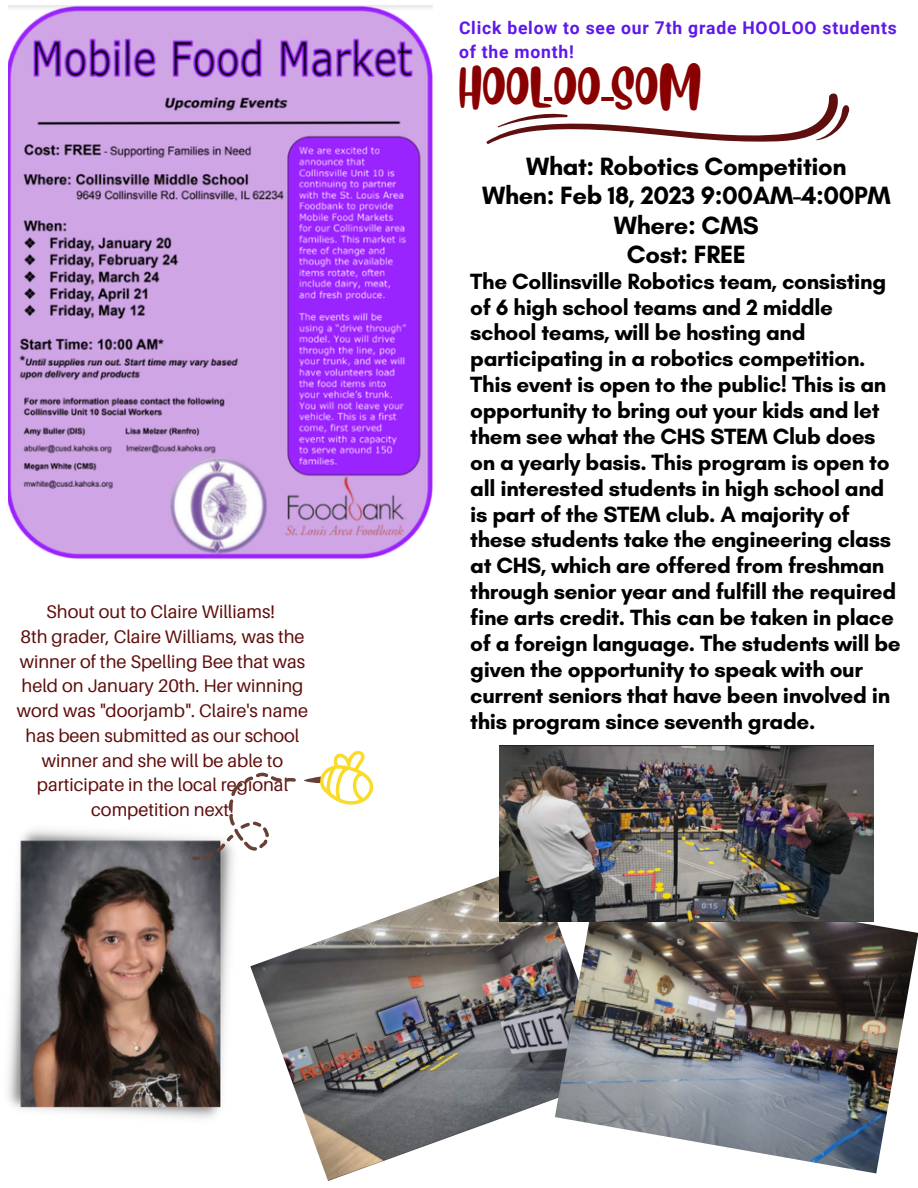
<style>
.page{position:relative;width:918px;height:1188px;background:#fff}
.page>*{position:absolute;margin:0;border:0;box-sizing:border-box;transform-origin:0 0}
.t1{font:42.45px "Blueberry";color:#890000}
.t2{font:700 25.5px/29.2px "Glacial Indifference";letter-spacing:-.015em;color:#000;text-align:center}
.t3{font:700 22.5px/25.8px "Glacial Indifference";letter-spacing:-.015em;color:#000}
.t4{font:18.3px/24.8px "Aileron";color:#5f0f0d;text-align:center}
.t5{font:700 17.55px/23.7px "Roboto";letter-spacing:.045em;color:#5e17eb}
</style>
<div class="page">
<img style="left:8px;top:6px;width:424px;height:552px">
<img style="left:8px;top:829px;width:224px;height:290px">
<svg style="left:191px;top:750px;width:183px;height:141px"></svg>
<img style="left:250px;top:863px;width:305px;height:318px">
<img style="left:555px;top:877px;width:363px;height:296px">
<img style="left:500px;top:745px;width:373px;height:177px">
<svg style="left:486px;top:93px;width:364px;height:51px"></svg>
<hr style="left:459px;top:97px;width:242px;height:3px;background:#890000">
<p class="t4" style="left:17px;top:599px;width:293px">Shout out to Claire Williams!<br>8th grader, Claire Williams, was the winner of the Spelling Bee that was held on January 20th. Her winning word was "doorjamb". Claire's name has been submitted as our school winner and she will be able to participate in the local regional competition next!</p>
<p class="t5" style="left:459px;top:16px;width:439px">Click below to see our 7th grade HOOLOO students of the month!</p>
<h1 class="t1" style="left:459px;top:55px;width:244px">HOOLOO SOM</h1>
<p class="t2" style="left:482px;top:151px;width:410px">What: Robotics Competition<br>When: Feb 18, 2023 9:00AM-4:00PM<br>Where: CMS<br>Cost: FREE</p>
<p class="t3" style="left:470px;top:268px;width:432px">The Collinsville Robotics team, consisting of 6 high school teams and 2 middle school teams, will be hosting and participating in a robotics competition.<br>This event is open to the public! This is an opportunity to bring out your kids and let them see what the CHS STEM Club does on a yearly basis. This program is open to all interested students in high school and is part of the STEM club. A majority of these students take the engineering class at CHS, which are offered from freshman through senior year and fulfill the required fine arts credit. This can be taken in place of a foreign language. The students will be given the opportunity to speak with our current seniors that have been involved in this program since seventh grade.</p>
</div>
